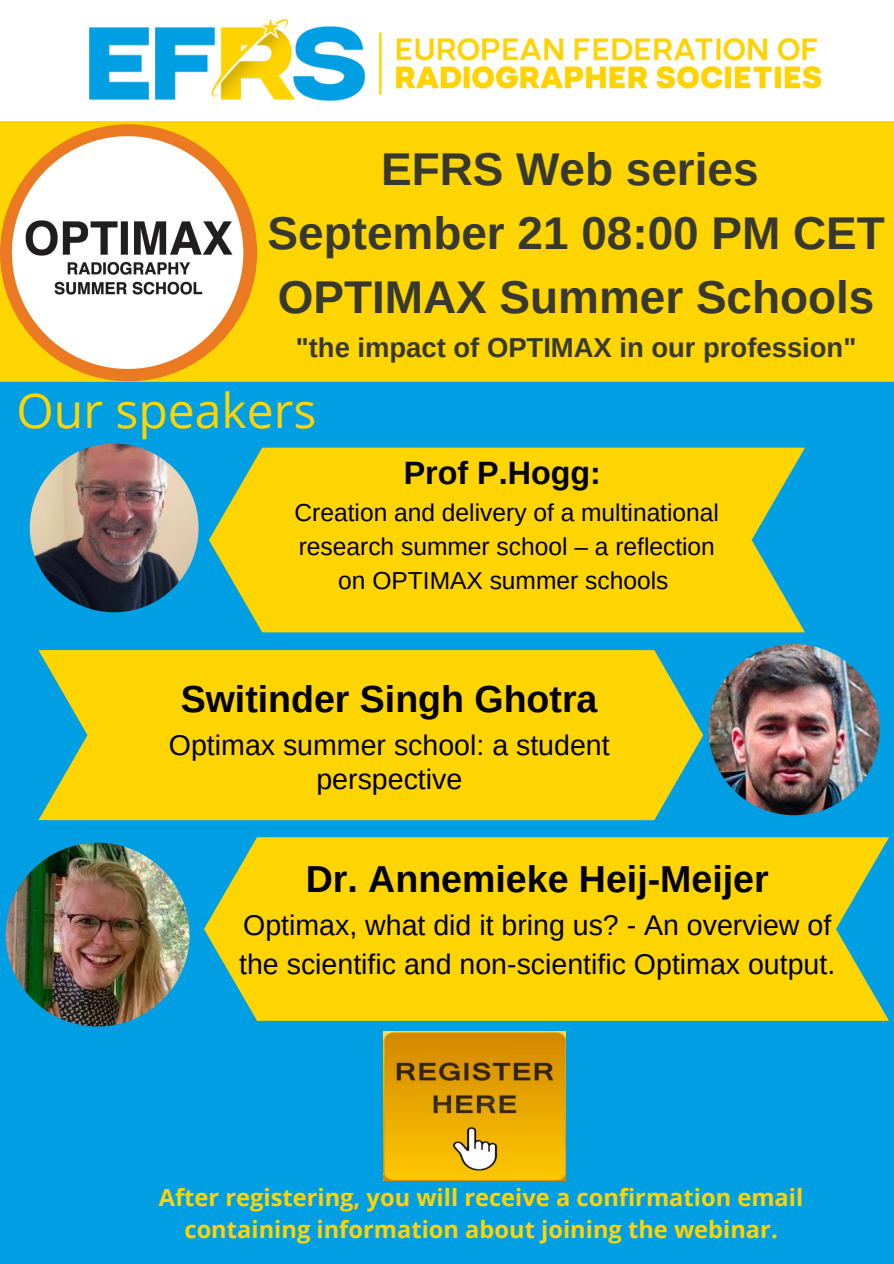
<style>
.page{position:relative;width:894px;height:1264px;background:#fff}
.page>*{position:absolute;margin:0;border:0;box-sizing:border-box;transform-origin:0 0}
.t1{font:48px "Open Sans";color:#fed500}
.t2{font:700 45.9px "Arimo";color:#37392e}
.t3{font:700 37.5px "Arimo";color:#000}
.t4{font:700 32.25px "Arimo";color:#000}
.t5{font:28.5px/39.5px "Arimo";color:#000}
.t6{font:700 27.45px "Arimo";color:#37392e}
.t7{font:24.6px/33.9px "Arimo";color:#000;text-align:center}
.t8{font:700 23.7px/32.2px "Open Sans";color:#ffd300;text-align:center}
</style>
<div class="page">
<div style="left:0;top:0;width:893px;height:1263px;background:#009fe3"></div>
<img style="left:29px;top:443px;width:170px;height:170px">
<img style="left:708px;top:644px;width:172px;height:172px">
<img style="left:5px;top:842px;width:185px;height:185px">
<div style="left:0;top:121px;width:893px;height:261px;background:#fed500"></div>
<div style="left:0;top:0;width:893px;height:121px;background:#fff"></div>
<img style="left:56px;top:0;width:797px;height:120px">
<svg style="left:209px;top:447px;width:595px;height:185px;background:#e6d014"></svg>
<svg style="left:38px;top:650px;width:665px;height:170px;background:#ebd010"></svg>
<svg style="left:204px;top:837px;width:684px;height:183px;background:#ead011"></svg>
<img style="left:0;top:124px;width:257px;height:257px;border-radius:50%">
<img style="left:384px;top:1031px;width:181px;height:149px">
<p class="t2" style="left:381px;top:143px;width:379px">EFRS Web series</p>
<p class="t2" style="left:267px;top:207px;width:618px">September 21 08:00 PM CET</p>
<p class="t2" style="left:278px;top:271px;width:598px">OPTIMAX Summer Schools</p>
<p class="t6" style="left:296px;top:332px;width:562px">"the impact of OPTIMAX in our profession"</p>
<p class="t1" style="left:17px;top:377px;width:301px">Our speakers</p>
<p class="t4" style="left:403px;top:455px;width:199px">Prof P.Hogg:</p>
<p class="t7" style="left:294px;top:495px;width:426px">Creation and delivery of a multinational research summer school – a reflection on OPTIMAX summer schools</p>
<p class="t3" style="left:181px;top:677px;width:418px">Switinder Singh Ghotra</p>
<p class="t5" style="left:169px;top:727px;width:442px;line-height:34.2px;text-align:center">Optimax summer school: a student perspective</p>
<p class="t3" style="left:306px;top:857px;width:464px">Dr. Annemieke Heij-Meijer</p>
<p class="t5" style="left:239px;top:905px;width:597px">Optimax, what did it bring us? - An overview of the scientific and non-scientific Optimax output.</p>
<p class="t8" style="left:159px;top:1180px;width:646px">After registering, you will receive a confirmation email containing information about joining the webinar.</p>
</div>
